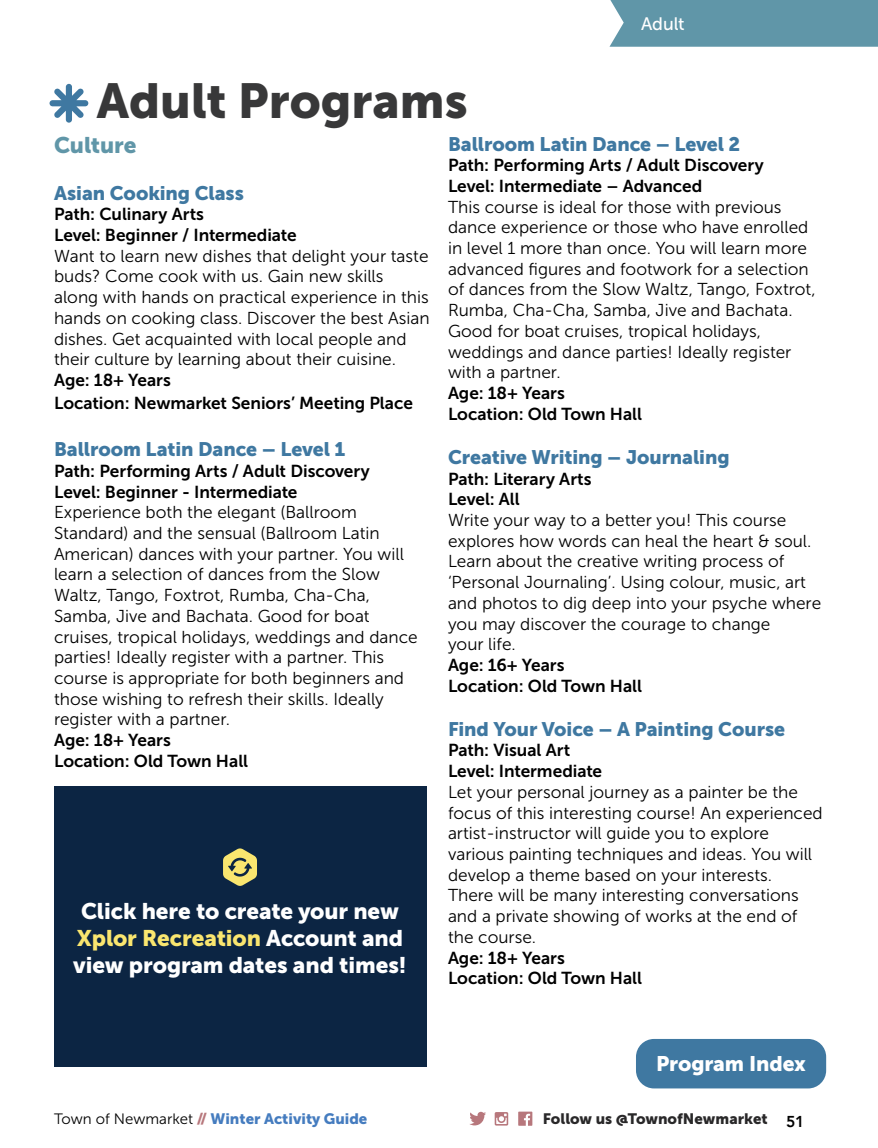
<style>
.page{position:relative;width:878px;height:1148px;background:#fff}
.page>*{position:absolute;margin:0;border:0;box-sizing:border-box;transform-origin:0 0}
.t1{font:48.75px "Museo Sans 900";color:#383839}
.t2{font:22.5px/27px "Museo Sans 900";letter-spacing:-.005em;color:#fff;text-align:center}
.t3{font:22.5px "Museo Sans 900";letter-spacing:-.005em;color:#6096a8}
.t4{font:21px "Museo Sans 900";letter-spacing:-.005em;color:#fff}
.t5{font:19.5px "Museo Sans 900";letter-spacing:-.005em;color:#3f78a1}
.t6{font:18px "Museo Sans 500";letter-spacing:-.005em;color:#fff}
.t7{font:17.25px/20.7px "Museo Sans 300";color:#000}
.t8{font:17.25px/20.7px "Museo Sans 700";color:#000}
.t9{font:15px "Museo Sans 900";color:#457cbf}
.t10{font:15px "Museo Sans 900";color:#292829}
.s1{color:#fae66f}
.s2{font-family:"Museo Sans 300";color:#000}
.s3{color:#b7777c}
.s4{font-family:"Avenir";font-weight:800;font-size:15.75px;color:#000}
</style>
<div class="page">
<svg style="left:469px;top:1111px;width:17px;height:14px"></svg>
<svg style="left:494px;top:1112px;width:14px;height:13px"></svg>
<svg style="left:518px;top:1111px;width:14px;height:14px"></svg>
<svg style="left:50px;top:84px;width:38px;height:39px"></svg>
<div style="left:609px;top:0;width:269px;height:47px;background:#6096a8"></div>
<div style="left:636px;top:1039px;width:190px;height:49px;background:#3f78a1;border-radius:18px"></div>
<div style="left:54px;top:786px;width:372px;height:280px;background:#0c2543"></div>
<svg style="left:223px;top:848px;width:34px;height:38px"></svg>
<h1 class="t1" style="left:97px;top:73px;width:372px">Adult Programs</h1>
<p class="t6" style="left:641px;top:13px;width:45px">Adult</p>
<h2 class="t3" style="left:54px;top:132px;width:84px">Culture</h2>
<p class="t5" style="left:54px;top:182px;width:191px">Asian Cooking Class</p>
<p class="t8" style="left:54px;top:204px;width:244px">Path: Culinary Arts<br>Level: Beginner / Intermediate</p>
<p class="t7" style="left:54px;top:245px;width:377px">Want to learn new dishes that delight your taste buds? Come cook with us. Gain new skills along with hands on practical experience in this hands on cooking class. Discover the best Asian dishes. Get acquainted with local people and their culture by learning about their cuisine.</p>
<p class="t8" style="left:54px;top:368px;width:360px;line-height:23.4px">Age: 18+ Years<br>Location: Newmarket Seniors’ Meeting Place</p>
<p class="t5" style="left:54px;top:438px;width:293px">Ballroom Latin Dance – Level 1</p>
<p class="t8" style="left:54px;top:460px;width:317px">Path: Performing Arts / Adult Discovery<br>Level: Beginner - Intermediate</p>
<p class="t7" style="left:54px;top:502px;width:365px">Experience both the elegant (Ballroom Standard) and the sensual (Ballroom Latin American) dances with your partner. You will learn a selection of dances from the Slow Waltz, Tango, Foxtrot, Rumba, Cha-Cha, Samba, Jive and Bachata. Good for boat cruises, tropical holidays, weddings and dance parties! Ideally register with a partner. This course is appropriate for both beginners and those wishing to refresh their skills. Ideally register with a partner.</p>
<p class="t8" style="left:54px;top:729px;width:195px">Age: 18+ Years<br>Location: Old Town Hall</p>
<h2 class="t2" style="left:73px;top:897px;width:335px">Click here to create your new<br><span class="s1">Xplor Recreation</span> Account and view program dates and times!</h2>
<p class="t5" style="left:448px;top:133px;width:294px">Ballroom Latin Dance – Level 2</p>
<p class="t8" style="left:448px;top:155px;width:317px">Path: Performing Arts / Adult Discovery<br>Level: Intermediate – Advanced</p>
<p class="t7" style="left:448px;top:196px;width:369px">This course is ideal for those with previous dance experience or those who have enrolled in level 1 more than once. You will learn more advanced figures and footwork for a selection of dances from the Slow Waltz, Tango, Foxtrot, Rumba, Cha-Cha, Samba, Jive and Bachata.<br>Good for boat cruises, tropical holidays, weddings and dance parties! Ideally register with a partner.</p>
<p class="t8" style="left:448px;top:383px;width:195px">Age: 18+ Years<br>Location: Old Town Hall</p>
<p class="t5" style="left:448px;top:446px;width:283px">Creative Writing – Journaling</p>
<p class="t8" style="left:448px;top:468px;width:145px">Path: Literary Arts<br>Level: All</p>
<p class="t7" style="left:448px;top:510px;width:375px">Write your way to a better you! This course explores how words can heal the heart &amp; soul.<br>Learn about the creative writing process of ‘Personal Journaling’. Using colour, music, art and photos to dig deep into your psyche where you may discover the courage to change<br>your life.</p>
<p class="t8" style="left:448px;top:654px;width:195px">Age: 16+ Years<br>Location: Old Town Hall</p>
<p class="t5" style="left:448px;top:718px;width:338px">Find Your Voice – A Painting Course</p>
<p class="t8" style="left:448px;top:740px;width:156px">Path: Visual Art<br>Level: Intermediate</p>
<p class="t7" style="left:448px;top:781px;width:376px">Let your personal journey as a painter be the focus of this interesting course! An experienced artist-instructor will guide you to explore various painting techniques and ideas. You will develop a theme based on your interests.<br>There will be many interesting conversations and a private showing of works at the end of the course.</p>
<p class="t8" style="left:448px;top:947px;width:195px">Age: 18+ Years<br>Location: Old Town Hall</p>
<p class="t4" style="left:656px;top:1051px;width:151px">Program Index</p>
<p class="t9" style="left:54px;top:1110px;width:315px"><span class="s2">Town of Newmarket</span> <span class="s3">//</span> Winter Activity Guide</p>
<p class="t10" style="left:543px;top:1110px;width:263px">Follow us @TownofNewmarket <span class="s4">51</span></p>
</div>
